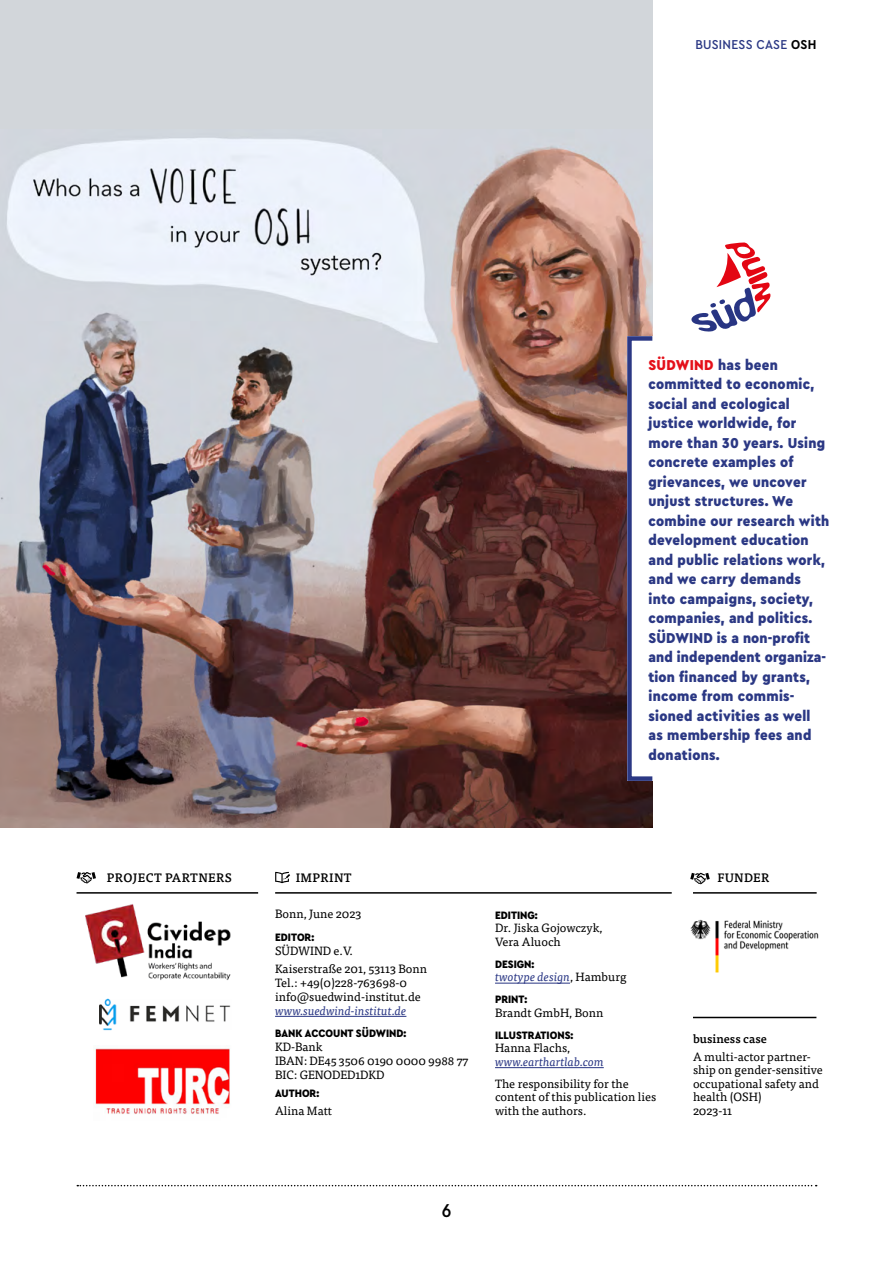
<style>
.page{position:relative;width:893px;height:1263px;background:#fff}
.page>*{position:absolute;margin:0;border:0;box-sizing:border-box;transform-origin:0 0}
.t1{font:500 19.5px "Cera Compact Pro";color:#000}
.Südwind_Infotext{font:900 15px/19.5px "Cera Compact Pro";letter-spacing:.02em;color:#2b3884}
.Marke_oben_re{font:500 13.5px "Cera Compact Pro";letter-spacing:.02em;color:#2b3884}
.Vorspann_1{font:500 12.15px "Tisa Pro";letter-spacing:.03em;color:#000}
.Impressum_Fließtext{font:12px/13.5px "Tisa Pro";color:#000}
.Impressum_Fließtext-2{font:italic 12px/13.5px "Tisa Pro";color:#283583}
.t2{font:500 12px "Tisa Pro";color:#000}
.Impressum_Headline{font:900 11.25px "Cera Compact Pro";color:#000}
.Impressum_Fließtext-3{font:900 11.25px "Cera Compact Pro";color:#000}
.s1{font-weight:700;color:#000}
.s2{color:#e4101a}
.s3{font-style:italic;color:#283583}
.s4{font-style:normal;color:#000}
</style>
<div class="page">
<svg style="left:77px;top:1185px;width:740px;height:1px"></svg>
<img style="left:690px;top:919px;width:129px;height:54px">
<hr style="left:275px;top:892px;width:397px;height:2px;background:#000">
<hr style="left:693px;top:892px;width:124px;height:2px;background:#000">
<hr style="left:693px;top:1017px;width:123px;height:1px;background:#000">
<hr style="left:77px;top:892px;width:181px;height:2px;background:#000">
<svg style="left:275px;top:872px;width:15px;height:11px"></svg>
<svg style="left:77px;top:872px;width:19px;height:7px"></svg>
<hr style="left:275px;top:1016px;width:131px;height:1px;background:#283583">
<hr style="left:495px;top:983px;width:75px;height:1px;background:#283583">
<hr style="left:495px;top:1067px;width:109px;height:1px;background:#283583">
<div style="left:0;top:0;width:652px;height:828px;background:#d2d6da"></div>
<img style="left:0;top:138px;width:652px;height:690px">
<svg style="left:691px;top:242px;width:79px;height:90px"></svg>
<svg style="left:690px;top:873px;width:20px;height:11px"></svg>
<div style="left:627px;top:336px;width:226px;height:445px;background:#fff"></div>
<div style="left:627px;top:336px;width:28px;height:445px;border:4px solid #2b3884"></div>
<img style="left:76px;top:879px;width:171px;height:101px">
<img style="left:100px;top:998px;width:131px;height:33px">
<img style="left:94px;top:1045px;width:136px;height:69px">
<p class="Marke_oben_re" style="left:695px;top:36px;width:123px">BUSINESS CASE <span class="s1">OSH</span></p>
<p class="Südwind_Infotext" style="left:648px;top:354px;width:182px"><span class="s2">SÜDWIND</span> has been committed to economic, social and ecological justice worldwide, for more than 30 years. Using concrete examples of grievances, we uncover unjust structures. We combine our research with development education and public relations work, and we carry demands into campaigns, society, companies, and politics.<br>SÜDWIND is a non-profit and independent organiza&shy;tion financed by grants, income from commis&shy;sioned activities as well<br>as membership fees and donations.</p>
<p class="Vorspann_1" style="left:107px;top:868px;width:126px">PROJECT PARTNERS</p>
<p class="Vorspann_1" style="left:296px;top:868px;width:57px">IMPRINT</p>
<p class="Vorspann_1" style="left:717px;top:868px;width:53px">FUNDER</p>
<p class="Impressum_Fließtext" style="left:275px;top:907px;width:88px">Bonn, June 2023</p>
<p class="Impressum_Headline" style="left:275px;top:929px;width:41px">EDITOR:</p>
<p class="Impressum_Fließtext" style="left:275px;top:943px;width:79px">SÜDWIND e.V.</p>
<p class="Impressum_Fließtext" style="left:275px;top:961px;width:154px;line-height:14px">Kaiserstraße 201, 53113 Bonn<br>Tel.: +49(0)228-763698-0 info@suedwind-institut.de <span class="s3">www.suedwind-institut.de</span></p>
<p class="Impressum_Headline" style="left:275px;top:1026px;width:133px">BANK ACCOUNT SÜDWIND:</p>
<p class="Impressum_Fließtext" style="left:275px;top:1039px;width:195px;line-height:14px">KD-Bank<br>IBAN: DE45 3506 0190 0000 9988 77<br>BIC: GENODED1DKD</p>
<p class="Impressum_Fließtext-3" style="left:275px;top:1085px;width:46px">AUTHOR:</p>
<p class="Impressum_Fließtext" style="left:275px;top:1103px;width:59px">Alina Matt</p>
<p class="Impressum_Fließtext-3" style="left:495px;top:907px;width:44px">EDITING:</p>
<p class="Impressum_Fließtext" style="left:495px;top:921px;width:109px">Dr. Jiska Gojowczyk,<br>Vera Aluoch</p>
<p class="Impressum_Headline" style="left:495px;top:956px;width:41px">DESIGN:</p>
<p class="Impressum_Fließtext-2" style="left:495px;top:970px;width:133px">twotype design<span class="s4">, Hamburg</span></p>
<p class="Impressum_Headline" style="left:495px;top:992px;width:34px">PRINT:</p>
<p class="Impressum_Fließtext" style="left:495px;top:1005px;width:110px">Brandt GmbH, Bonn</p>
<p class="Impressum_Headline" style="left:495px;top:1027px;width:80px">ILLUSTRATIONS:</p>
<p class="Impressum_Fließtext-2" style="left:495px;top:1041px;width:110px"><span class="s4">Hanna Flachs, </span>www.earthartlab.com</p>
<p class="Impressum_Fließtext" style="left:495px;top:1076px;width:163px">The responsibility for the content of this publication lies with the authors.</p>
<p class="t2" style="left:693px;top:1029px;width:75px">business case</p>
<p class="Impressum_Fließtext" style="left:693px;top:1049px;width:131px">A multi-actor partner&shy;ship on gender-sensitive occupational safety and health (OSH)<br>2023-11</p>
<h1 class="t1" style="left:442px;top:1197px;width:11px">6</h1>
</div>
